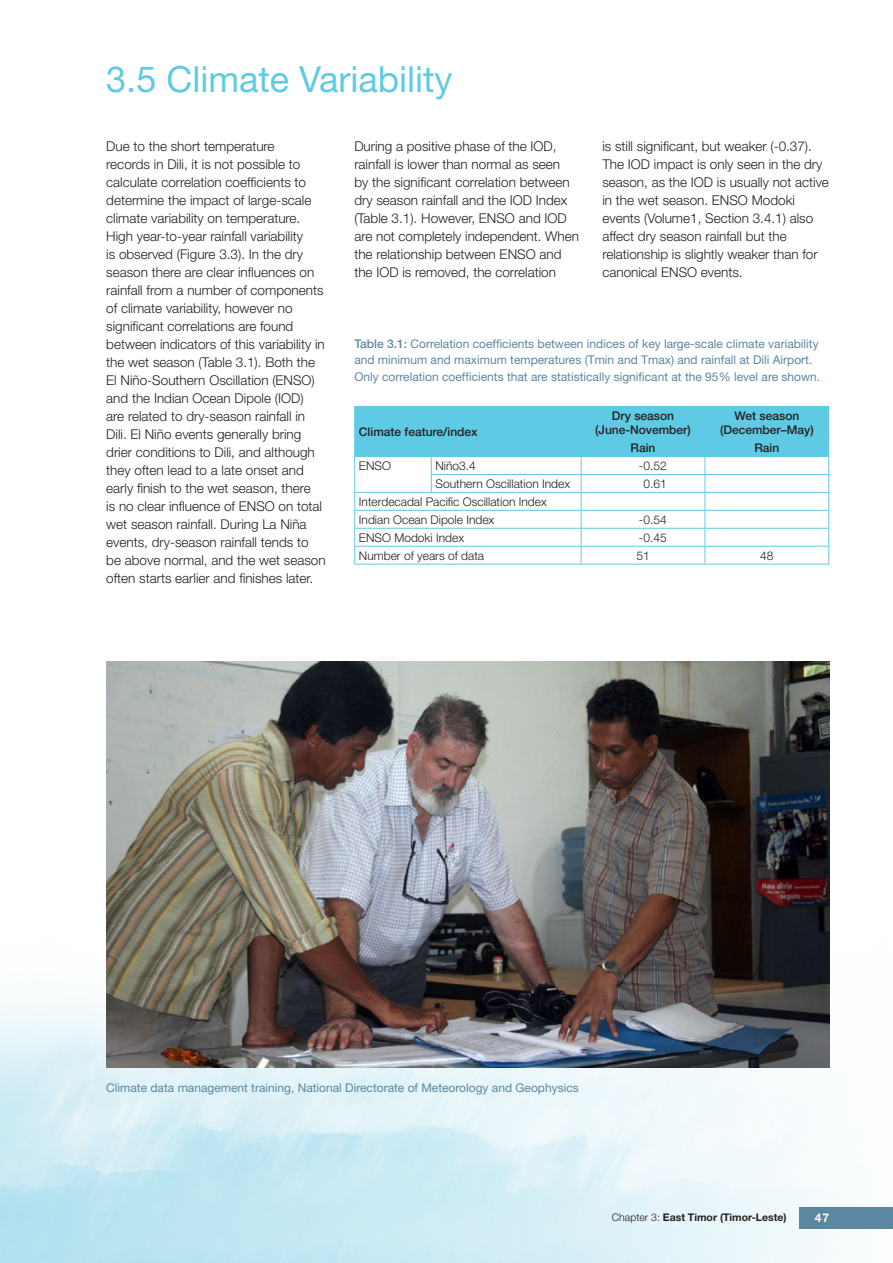
<style>
.page{position:relative;width:893px;height:1263px;background:#fff}
.page>*{position:absolute;margin:0;border:0;box-sizing:border-box;transform-origin:0 0}
.page_title{font:36px "Helvetica Neue";color:#5fcae3}
.body{font:300 13.5px/18px "Helvetica Neue";color:#231f20}
.t1{font:12px/16.5px "Helvetica Neue";color:#5c87a1}
.table_text{font:300 12px "Helvetica Neue";color:#231f20}
.table_header{font:500 12px/14.4px "Helvetica Neue";color:#231f20;text-align:center}
.t2{font:700 12px "Helvetica Neue";color:#fff}
.t3{font:700 10.5px "Helvetica Neue";color:#231f20}
.s1{font-weight:500}
.s2{font-weight:300}
</style>
<div class="page">
<img style="left:0;top:935px;width:893px;height:328px">
<div style="left:799px;top:1208px;width:94px;height:21px;background:#5c87a1"></div>
<hr style="left:354px;top:564px;width:77px;height:1px;background:#5fcae3">
<hr style="left:431px;top:564px;width:150px;height:1px;background:#5fcae3">
<hr style="left:581px;top:564px;width:124px;height:1px;background:#5fcae3">
<hr style="left:705px;top:564px;width:124px;height:1px;background:#5fcae3">
<svg style="left:354px;top:406px;width:475px;height:158px"></svg>
<hr style="left:354px;top:456px;width:77px;height:1px;background:#5fcae3">
<hr style="left:431px;top:456px;width:150px;height:1px;background:#5fcae3">
<hr style="left:581px;top:456px;width:124px;height:1px;background:#5fcae3">
<hr style="left:705px;top:456px;width:124px;height:1px;background:#5fcae3">
<img style="left:106px;top:661px;width:723px;height:406px">
<p class="page_title" style="left:106px;top:58px;width:348px">3.5 Climate Variability</p>
<p class="body" style="left:106px;top:137px;width:221px">Due to the short temperature<br>records in Dili, it is not possible to calculate correlation coefficients to determine the impact of large-scale climate variability on temperature.<br>High year‑to-year rainfall variability<br>is observed (Figure 3.3). In the dry season there are clear influences on rainfall from a number of components of climate variability, however no significant correlations are found between indicators of this variability in the wet season (Table 3.1). Both the El Niño-Southern Oscillation (ENSO) and the Indian Ocean Dipole (IOD)<br>are related to dry-season rainfall in Dili. El Niño events generally bring drier conditions to Dili, and although they often lead to a late onset and early finish to the wet season, there<br>is no clear influence of ENSO on total wet season rainfall. During La Niña events, dry-season rainfall tends to be above normal, and the wet season often starts earlier and finishes later.</p>
<p class="body" style="left:354px;top:137px;width:226px">During a positive phase of the IOD, rainfall is lower than normal as seen<br>by the significant correlation between dry season rainfall and the IOD Index (Table 3.1). However, ENSO and IOD are not completely independent. When the relationship between ENSO and the IOD is removed, the correlation</p>
<p class="body" style="left:602px;top:137px;width:228px">is still significant, but weaker (-0.37).<br>The IOD impact is only seen in the dry season, as the IOD is usually not active in the wet season. ENSO Modoki events (Volume1, Section 3.4.1) also affect dry season rainfall but the relationship is slightly weaker than for canonical ENSO events.</p>
<p class="t1" style="left:354px;top:335px;width:467px"><span class="s1">Table 3.1:</span> Correlation coefficients between indices of key large-scale climate variability and minimum and maximum temperatures (Tmin and Tmax) and rainfall at Dili Airport.<br>Only correlation coefficients that are statistically significant at the 95% level are shown.</p>
<p class="table_header" style="left:359px;top:424px;width:120px">Climate feature/index</p>
<p class="table_header" style="left:595px;top:408px;width:97px">Dry season (June-November)</p>
<p class="table_header" style="left:720px;top:408px;width:95px">Wet season (December–May)</p>
<p class="table_header" style="left:631px;top:441px;width:26px">Rain</p>
<p class="table_header" style="left:754px;top:441px;width:26px">Rain</p>
<p class="table_text" style="left:359px;top:459px;width:34px">ENSO</p>
<p class="table_text" style="left:435px;top:459px;width:42px">Niño3.4</p>
<p class="table_text" style="left:639px;top:459px;width:29px">-0.52</p>
<p class="table_text" style="left:435px;top:476px;width:136px">Southern Oscillation Index</p>
<p class="table_text" style="left:643px;top:476px;width:25px">0.61</p>
<p class="table_text" style="left:359px;top:494px;width:189px">Interdecadal Pacific Oscillation Index</p>
<p class="table_text" style="left:359px;top:512px;width:137px">Indian Ocean Dipole Index</p>
<p class="table_text" style="left:639px;top:512px;width:29px">-0.54</p>
<p class="table_text" style="left:359px;top:530px;width:107px">ENSO Modoki Index</p>
<p class="table_text" style="left:639px;top:530px;width:29px">-0.45</p>
<p class="table_text" style="left:359px;top:548px;width:127px">Number of years of data</p>
<p class="table_text" style="left:636px;top:548px;width:15px">51</p>
<p class="table_text" style="left:760px;top:548px;width:15px">48</p>
<p class="t1" style="left:106px;top:1079px;width:474px">Climate data management training, National Directorate of Meteorology and Geophysics</p>
<p class="t3" style="left:612px;top:1211px;width:176px"><span class="s2">Chapter 3:</span> East Timor (Timor-Leste)</p>
<p class="t2" style="left:815px;top:1210px;width:16px">47</p>
</div>
